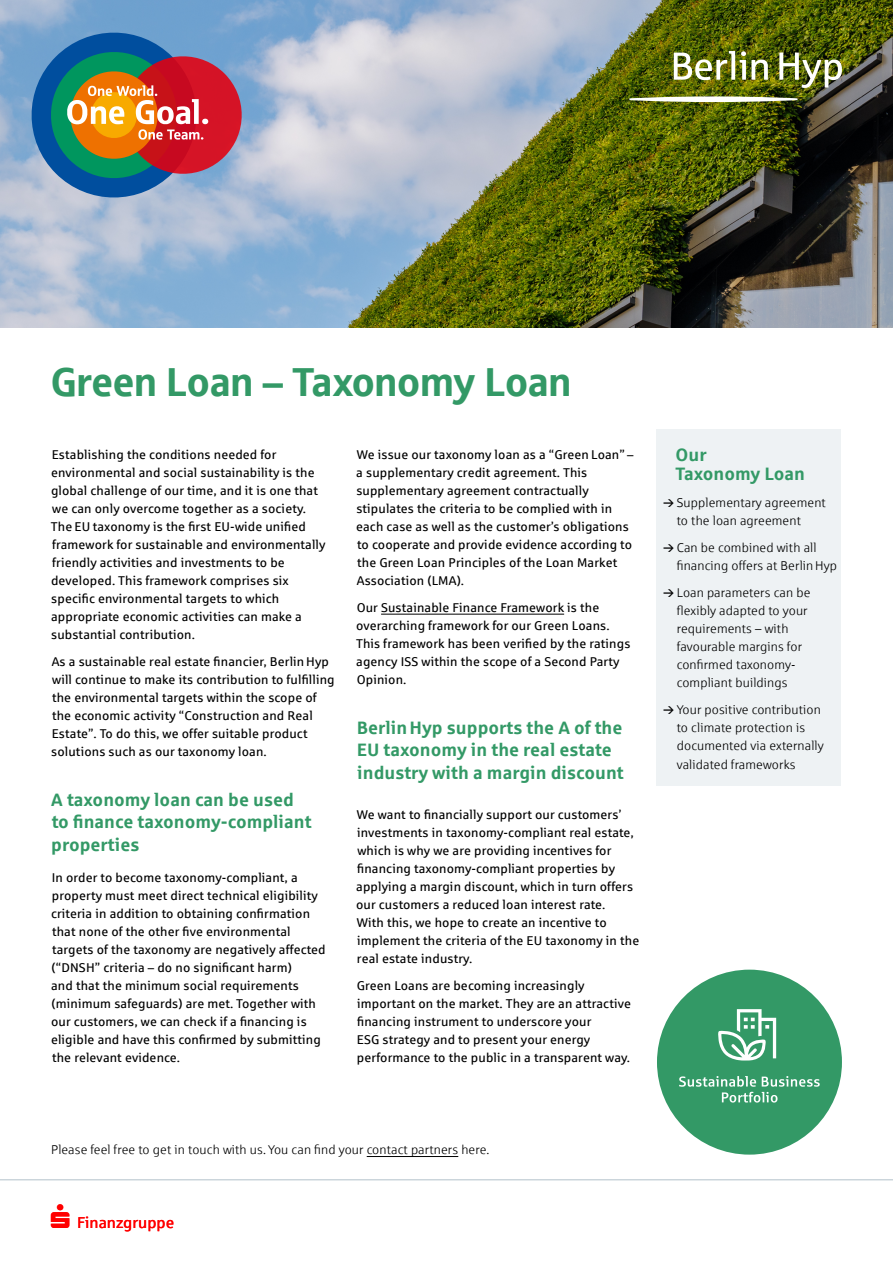
<style>
.page{position:relative;width:893px;height:1263px;background:#fff}
.page>*{position:absolute;margin:0;border:0;box-sizing:border-box;transform-origin:0 0}
.t1{font:40.5px "Sparkasse Head";letter-spacing:.01em;color:#396}
.t2{font:700 18px/22.5px "Sparkasse Rg";color:#396}
.t3{font:15.75px "Sparkasse Rg";color:#f00}
.t4{font:12.75px/18px "Sparkasse Rg";letter-spacing:.01em;color:#000}
.t5{font:12.75px/18px "Sparkasse Lt";letter-spacing:.01em;color:#000}
</style>
<div class="page">
<img style="left:0;top:0;width:893px;height:327px">
<img style="left:674px;top:51px;width:168px;height:37px">
<svg style="left:629px;top:96px;width:168px;height:6px"></svg>
<svg style="left:24px;top:25px;width:223px;height:181px;background:#867980"></svg>
<hr style="left:0;top:1179px;width:893px;height:1px;background:#c8d3d9">
<hr style="left:381px;top:614px;width:183px;height:1px;background:#000">
<div style="left:656px;top:429px;width:185px;height:357px;background:#eef2f4"></div>
<hr style="left:367px;top:1156px;width:91px;height:1px;background:#000">
<div style="left:657px;top:970px;width:185px;height:184px;background:#396;border-radius:50%"></div>
<svg style="left:718px;top:1009px;width:58px;height:51px"></svg>
<svg style="left:679px;top:1076px;width:141px;height:26px"></svg>
<h1 class="t1" style="left:51px;top:356px;width:521px">Green Loan – Taxonomy Loan</h1>
<p class="t4" style="left:51px;top:445px;width:276px">Establishing the conditions needed for environmental and social sustainability is the global challenge of our time, and it is one that we can only overcome together as a society.<br>The EU taxonomy is the first EU-wide unified framework for sustainable and environmentally friendly activities and investments to be developed. This framework comprises six specific environmental targets to which appropriate economic activities can make a substantial contribution.</p>
<p class="t4" style="left:51px;top:652px;width:285px">As a sustainable real estate financier, BerlinHyp will continue to make its contribution to fulfilling the environmental targets within the scope of the economic activity “Construction and Real Estate”. To do this, we offer suitable product solutions such as our taxonomy loan.</p>
<h2 class="t2" style="left:51px;top:787px;width:262px">A taxonomy loan can be used to finance taxonomy-compliant properties</h2>
<p class="t4" style="left:51px;top:868px;width:276px">In order to become taxonomy-compliant, a property must meet direct technical eligibility criteria in addition to obtaining confirmation that none of the other five environmental targets of the taxonomy are negatively affected (“DNSH” criteria – do no significant harm)<br>and that the minimum social requirements (minimum safeguards) are met. Together with our customers, we can check if a financing is eligible and have this confirmed by submitting the relevant evidence.</p>
<p class="t4" style="left:356px;top:445px;width:279px">We issue our taxonomy loan as a “Green Loan” – a supplementary credit agreement. This supplementary agreement contractually stipulates the criteria to be complied with in each case as well as the customer’s obligations to cooperate and provide evidence according to the Green Loan Principles of the Loan Market Association (LMA).</p>
<p class="t4" style="left:356px;top:598px;width:276px">Our Sustainable Finance Framework is the overarching framework for our Green Loans.<br>This framework has been verified by the ratings agency ISS within the scope of a Second Party Opinion.</p>
<h2 class="t2" style="left:357px;top:715px;width:268px">BerlinHyp supports the A of the<br>EU taxonomy in the real estate industry with a margin discount</h2>
<p class="t4" style="left:356px;top:805px;width:285px">We want to financially support our customers’ investments in taxonomy-compliant real estate, which is why we are providing incentives for financing taxonomy-compliant properties by applying a margin discount, which in turn offers our customers a reduced loan interest rate.<br>With this, we hope to create an incentive to implement the criteria of the EU taxonomy in the real estate industry.</p>
<p class="t4" style="left:357px;top:976px;width:276px">Green Loans are becoming increasingly important on the market. They are an attractive financing instrument to underscore your<br>ESG strategy and to present your energy performance to the public in a transparent way.</p>
<p class="t5" style="left:51px;top:1141px;width:440px">Please feel free to get in touch with us. You can find your contact partners here.</p>
<p class="t3" style="left:77px;top:1213px;width:99px">Finanzgruppe</p>
<h2 class="t2" style="left:676px;top:444px;width:131px;line-height:19.5px">Our<br>Taxonomy Loan</h2>
<p class="t5" style="left:677px;top:494px;width:151px">Supplementary agreement to the loan agreement</p>
<p class="t5" style="left:677px;top:539px;width:162px">Can be combined with all financing offers at BerlinHyp</p>
<p class="t5" style="left:677px;top:584px;width:135px">Loan parameters can be flexibly adapted to your requirements – with favourable margins for confirmed taxonomy&shy;compliant buildings</p>
<p class="t5" style="left:677px;top:701px;width:148px">Your positive contribution to climate protection is documented via externally validated frameworks</p>
</div>
